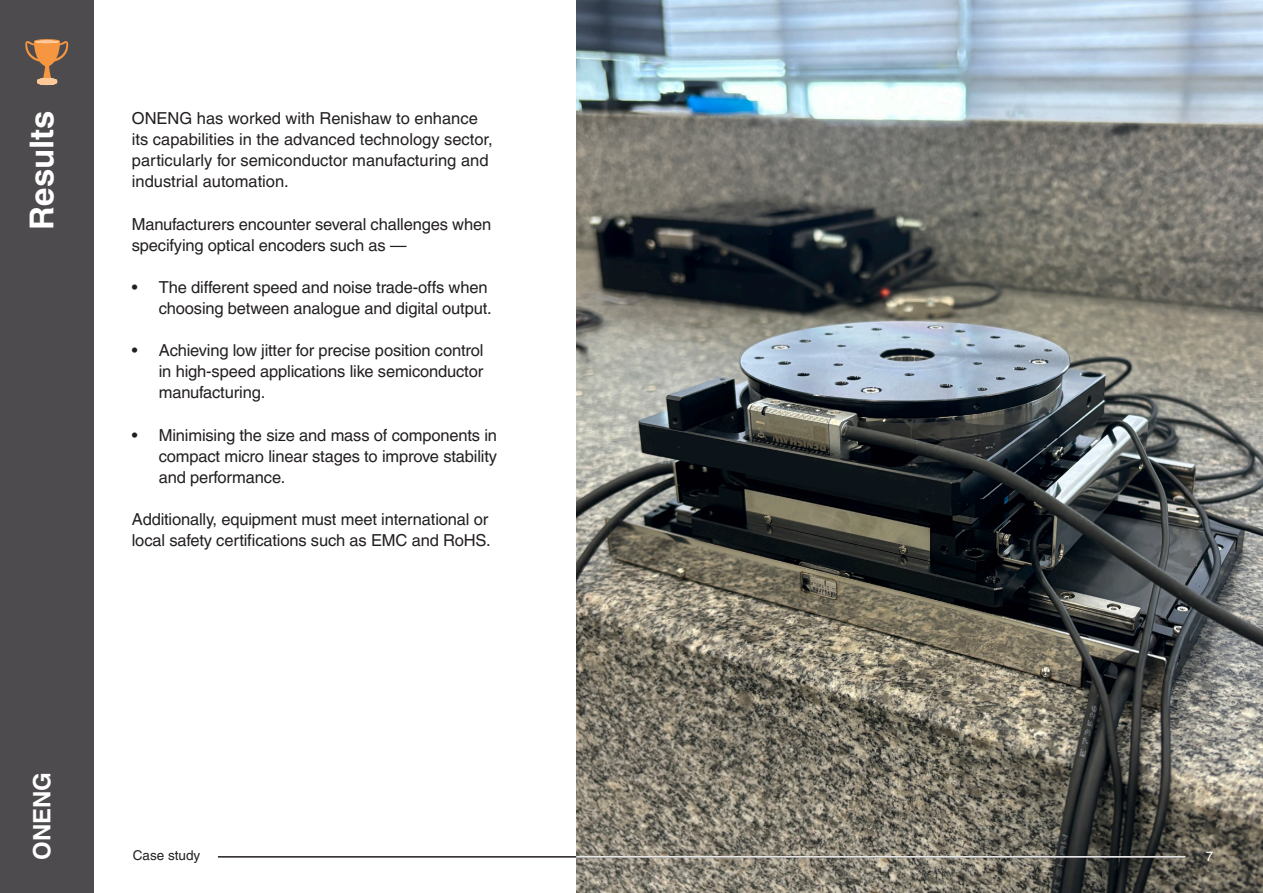
<style>
.page{position:relative;width:1263px;height:893px;background:#fff}
.page>*{position:absolute;margin:0;border:0;box-sizing:border-box;transform-origin:0 0}
.Section_Head_22pt_Bold_White{font:700 33px "Helvetica LT Pro";color:#fff}
.Subheading_16pt_Bold_White{font:700 24px "Helvetica LT Pro";color:#fff}
.Body_Text_11pt{font:16.5px/21px "Helvetica LT Pro";letter-spacing:-.01em;color:#231f20}
.Body_Text_9pt{font:13.5px "Helvetica LT Pro";color:#231f20}
.Body_Text_9pt-2{font:13.5px "Helvetica LT Pro";color:#fff}
</style>
<div class="page">
<img style="left:576px;top:0;width:687px;height:893px">
<hr style="left:218px;top:856px;width:967px;height:2px;background:#231f20">
<hr style="left:576px;top:856px;width:609px;height:2px;background:#fff">
<div style="left:0;top:0;width:94px;height:893px;background:#4d4b4d"></div>
<svg style="left:25px;top:39px;width:43px;height:46px"></svg>
<hr style="left:35px;top:41px;width:24px;height:2px;background:#fcc897;border-radius:50%">
<p class="Section_Head_22pt_Bold_White" style="left:22px;top:230px;width:121px;rotate:-90deg">Results</p>
<p class="Body_Text_11pt" style="left:132px;top:108px;width:363px">ONENG has worked with Renishaw to enhance its capabilities in the advanced technology sector, particularly for semiconductor manufacturing and industrial automation.</p>
<p class="Body_Text_11pt" style="left:132px;top:213px;width:361px">Manufacturers encounter several challenges when specifying optical encoders such as —</p>
<p class="Body_Text_11pt" style="left:132px;top:277px;width:361px;text-align:right">• The different speed and noise trade-offs when choosing between analogue and digital output.</p>
<p class="Body_Text_11pt" style="left:159px;top:340px;width:326px;text-align:justify;text-indent:-27px">• Achieving low jitter for precise position control in high-speed applications like semiconductor manufacturing.</p>
<p class="Body_Text_11pt" style="left:159px;top:424px;width:340px;text-align:justify;text-indent:-27px">• Minimising the size and mass of components in compact micro linear stages to improve stability and performance.</p>
<p class="Body_Text_11pt" style="left:132px;top:508px;width:360px">Additionally, equipment must meet international or local safety certifications such as EMC and RoHS.</p>
<p class="Subheading_16pt_Bold_White" style="left:27px;top:860px;width:90px;rotate:-90deg">ONENG</p>
<p class="Body_Text_9pt" style="left:133px;top:848px;width:69px">Case study</p>
<p class="Body_Text_9pt-2" style="left:1206px;top:849px;width:9px">7</p>
</div>
